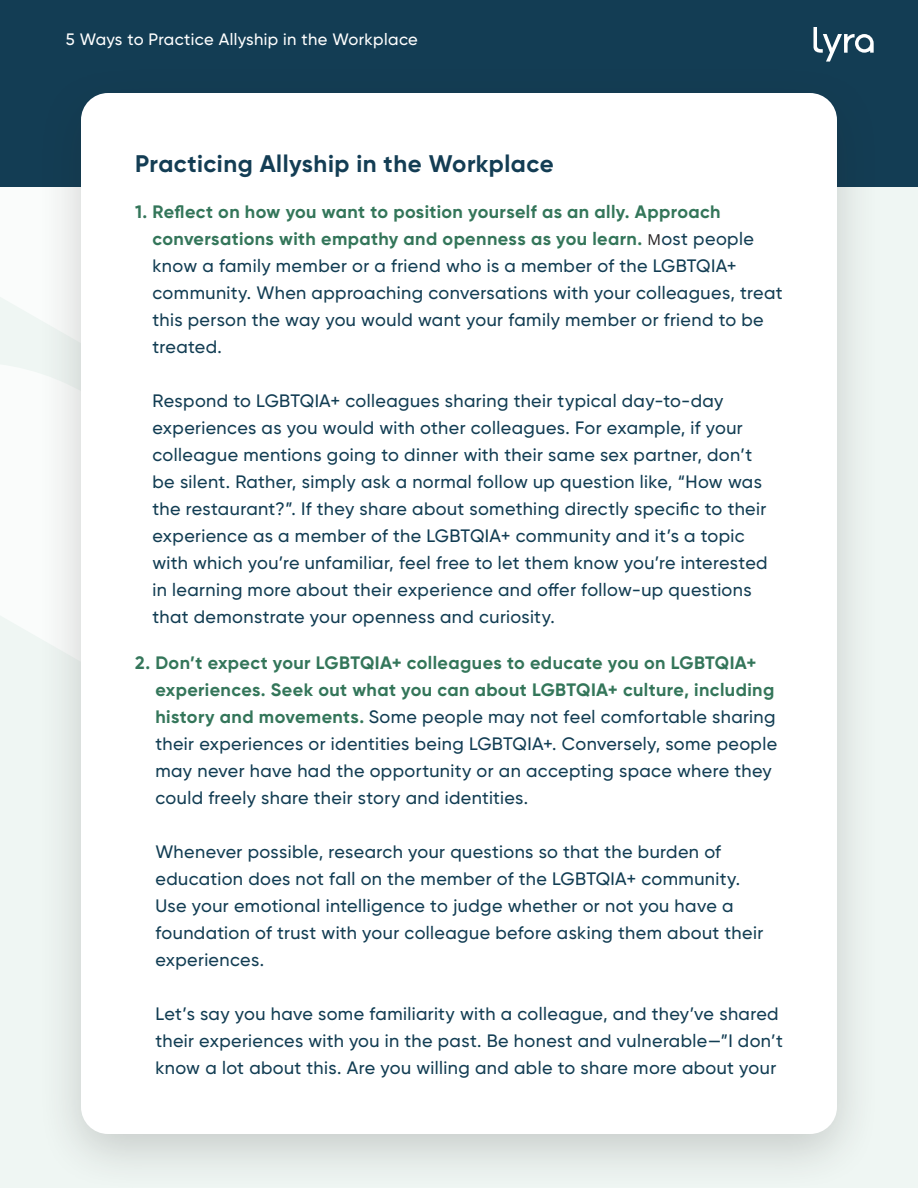
<style>
.page{position:relative;width:918px;height:1188px;background:#fff}
.page>*{position:absolute;margin:0;border:0;box-sizing:border-box;transform-origin:0 0}
.t1{font:700 24px "Gilroy";letter-spacing:.02em;color:#133d54}
.t2{font:500 18px/27px "Gilroy";letter-spacing:.02em;color:#123d53}
.t3{font:500 16.5px "Gilroy";letter-spacing:.025em;color:#fff}
.s1{font-weight:700;color:#34765a}
.s2{font-family:"Open Sans";font-weight:400;font-size:15px;color:#231f20}
</style>
<div class="page">
<div style="left:0;top:132px;width:918px;height:1056px;background:#eff6f3"></div>
<svg style="left:0;top:186px;width:35px;height:130px;fill:#fafcfb"></svg>
<div style="left:0;top:365px;width:35px;height:269px;background:#fafcfb"></div>
<div style="left:0;top:0;width:918px;height:186px;background:#133d54"></div>
<div style="left:35px;top:62px;width:848px;height:1126px;background:#231f20;opacity:.2"></div>
<div style="left:81px;top:93px;width:756px;height:1041px;background:#fff;border-radius:27px"></div>
<svg style="left:813px;top:27px;width:61px;height:35px"></svg>
<p class="t3" style="left:66px;top:29px;width:354px">5 Ways to Practice Allyship in the Workplace</p>
<p class="t1" style="left:135px;top:148px;width:420px">Practicing Allyship in the Workplace</p>
<p class="t2" style="left:153px;top:198px;width:632px;text-indent:-18px"><span class="s1">1. Reflect on how you want to position yourself as an ally. Approach conversations with empathy and openness as you learn.</span> <span class="s2">M</span>ost people know a family member or a friend who is a member of the LGBTQIA+ community. When approaching conversations with your colleagues, treat this person the way you would want your family member or friend to be treated.</p>
<p class="t2" style="left:153px;top:387px;width:617px">Respond to LGBTQIA+ colleagues sharing their typical day-to-day experiences as you would with other colleagues. For example, if your colleague mentions going to dinner with their same sex partner, don’t be silent. Rather, simply ask a normal follow up question like, “How was the restaurant?”. If they share about something directly specific to their experience as a member of the LGBTQIA+ community and it’s a topic with which you’re unfamiliar, feel free to let them know you’re interested in learning more about their experience and offer follow-up questions that demonstrate your openness and curiosity.</p>
<p class="t2" style="left:155px;top:649px;width:623px;text-indent:-20px"><span class="s1">2. Don’t expect your LGBTQIA+ colleagues to educate you on LGBTQIA+ experiences. Seek out what you can about LGBTQIA+ culture, including history and movements.</span> Some people may not feel comfortable sharing their experiences or identities being LGBTQIA+. Conversely, some people may never have had the opportunity or an accepting space where they could freely share their story and identities.</p>
<p class="t2" style="left:155px;top:838px;width:609px">Whenever possible, research your questions so that the burden of education does not fall on the member of the LGBTQIA+ community.<br>Use your emotional intelligence to judge whether or not you have a foundation of trust with your colleague before asking them about their experiences.</p>
<p class="t2" style="left:155px;top:1000px;width:629px">Let’s say you have some familiarity with a colleague, and they’ve shared their experiences with you in the past. Be honest and vulnerable—”I don’t know a lot about this. Are you willing and able to share more about your</p>
</div>
